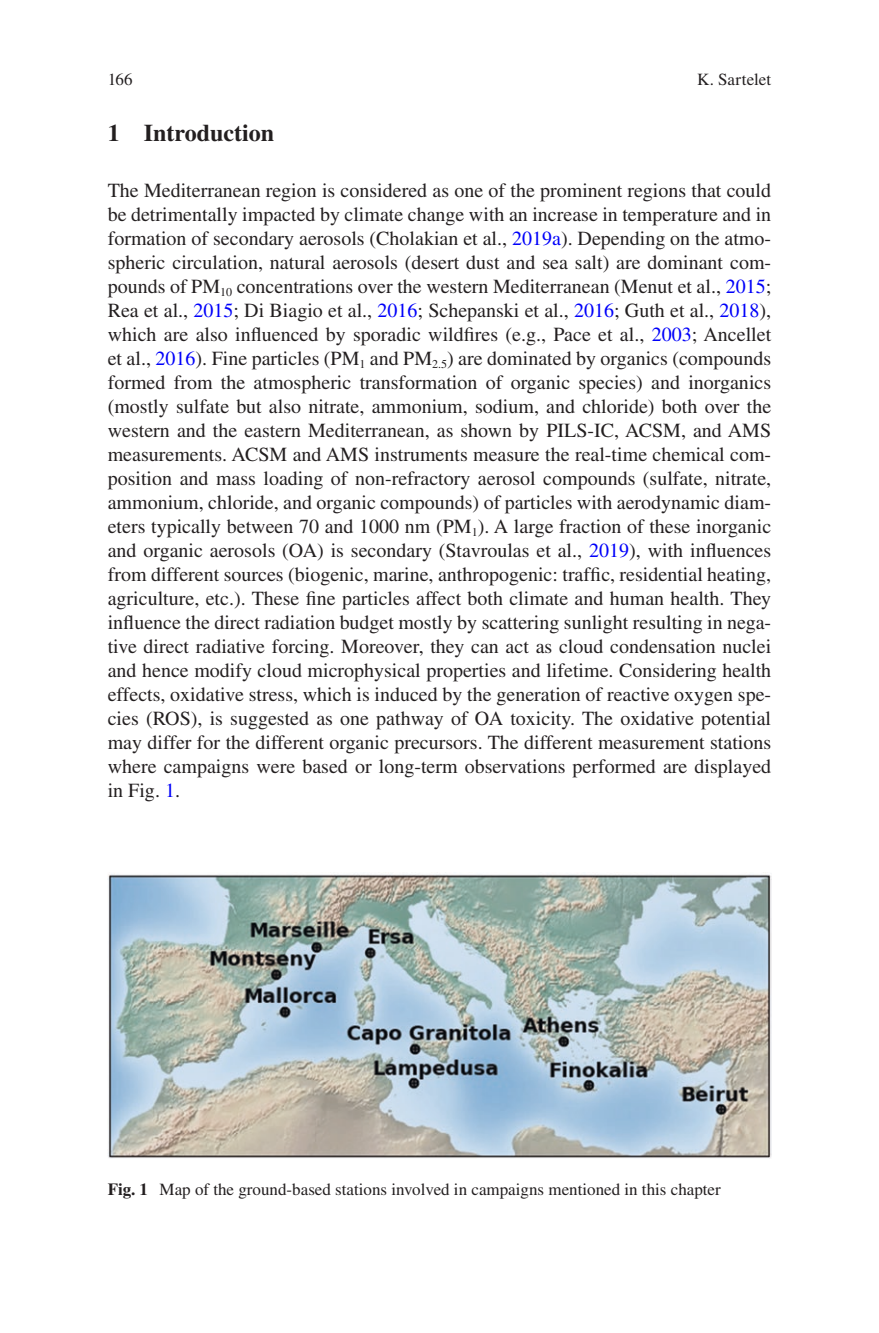
<style>
.page{position:relative;width:879px;height:1333px;background:#fff}
.page>*{position:absolute;margin:0;border:0;box-sizing:border-box;transform-origin:0 0}
._1_hd{font:700 24px "Times LT Std";color:#231f20}
.Text_flush{font:20px/24px "Times LT Std";color:#231f20;text-align:justify}
.t1{font:17px "Times LT Std";color:#231f20}
.s1{color:#0000fa}
.s2{font-weight:700}
</style>
<div class="page">
<img style="left:108px;top:872px;width:663px;height:286px">
<p class="t1" style="left:108px;top:70px;width:26px">166</p>
<h2 class="_1_hd" style="left:108px;top:118px;width:168px">1 Introduction</h2>
<p class="t1" style="left:697px;top:70px;width:76px">K. Sartelet</p>
<p class="Text_flush" style="left:108px;top:178px;width:665px">The Mediterranean region is considered as one of the prominent regions that could be detrimentally impacted by climate change with an increase in temperature and in formation of secondary aerosols (Cholakian et al., <span class="s1">2019a</span>). Depending on the atmo&shy;spheric circulation, natural aerosols (desert dust and sea salt) are dominant com&shy;pounds of PM<sub>10</sub> concentrations over the western Mediterranean (Menut et al., <span class="s1">2015</span>; Rea et al., <span class="s1">2015</span>; Di Biagio et al., <span class="s1">2016</span>; Schepanski et al., <span class="s1">2016</span>; Guth et al., <span class="s1">2018</span>), which are also influenced by sporadic wildfires (e.g., Pace et al., <span class="s1">2003</span>; Ancellet et al., <span class="s1">2016</span>). Fine particles (PM<sub>1</sub> and PM<sub>2.5</sub>) are dominated by organics (compounds formed from the atmospheric transformation of organic species) and inorganics (mostly sulfate but also nitrate, ammonium, sodium, and chloride) both over the western and the eastern Mediterranean, as shown by PILS-IC, ACSM, and AMS measurements. ACSM and AMS instruments measure the real-time chemical com&shy;position and mass loading of non-refractory aerosol compounds (sulfate, nitrate, ammonium, chloride, and organic compounds) of particles with aerodynamic diam&shy;eters typically between 70 and 1000 nm (PM<sub>1</sub>). A large fraction of these inorganic and organic aerosols (OA) is secondary (Stavroulas et al., <span class="s1">2019</span>), with influences from different sources (biogenic, marine, anthropogenic: traffic, residential heating, agriculture, etc.). These fine particles affect both climate and human health. They influence the direct radiation budget mostly by scattering sunlight resulting in nega&shy;tive direct radiative forcing. Moreover, they can act as cloud condensation nuclei and hence modify cloud microphysical properties and lifetime. Considering health effects, oxidative stress, which is induced by the generation of reactive oxygen spe&shy;cies (ROS), is suggested as one pathway of OA toxicity. The oxidative potential may differ for the different organic precursors. The different measurement stations where campaigns were based or long-term observations performed are displayed in Fig. <span class="s1">1</span>.</p>
<p class="t1" style="left:108px;top:1179px;width:614px"><span class="s2">Fig. 1</span> Map of the ground-based stations involved in campaigns mentioned in this chapter</p>
</div>
